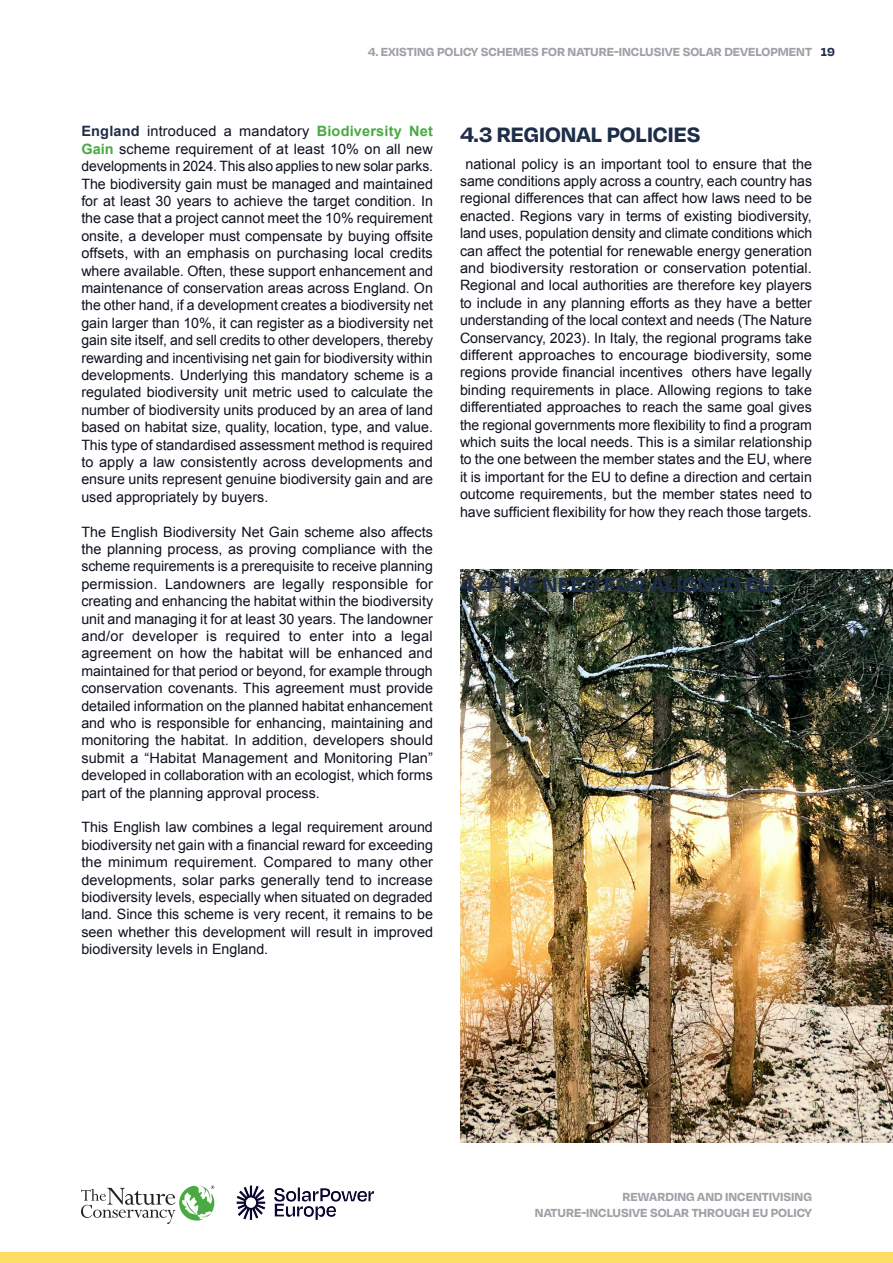
<style>
.page{position:relative;width:893px;height:1263px;background:#fff}
.page>*{position:absolute;margin:0;border:0;box-sizing:border-box;transform-origin:0 0}
.Report_H2{font:700 24px "Degular";color:#1e2d48}
.Report_Body{font:14.25px/17.4px "Arial";color:#0d121f;text-align:justify}
.t1{font:700 13.5px/16.2px "Degular";color:#9fa1a7;text-align:right}
.t2{font:700 13.5px "Degular";color:#1e2d48}
.s1{font-weight:700;color:#1e2d48}
.s2{font-weight:700;color:#49a942}
</style>
<div class="page">
<img style="left:460px;top:570px;width:433px;height:573px">
<svg style="left:81px;top:1185px;width:133px;height:39px"></svg>
<div style="left:0;top:1252px;width:893px;height:11px;background:#ffdc64"></div>
<img style="left:236px;top:1185px;width:138px;height:35px">
<p class="t1" style="left:368px;top:42px;width:445px">4. EXISTING POLICY SCHEMES FOR NATURE-INCLUSIVE SOLAR DEVELOPMENT</p>
<p class="t2" style="left:821px;top:43px;width:15px">19</p>
<p class="Report_Body" style="left:81px;top:123px;width:353px"><span class="s1">England</span> introduced a mandatory <span class="s2">Biodiversity Net Gain</span> scheme requirement of at least 10% on all new developments in 2024. This also applies to new solar parks.<br>The biodiversity gain must be managed and maintained for at least 30 years to achieve the target condition. In the case that a project cannot meet the 10% requirement onsite, a developer must compensate by buying offsite offsets, with an emphasis on purchasing local credits where available. Often, these support enhancement and maintenance of conservation areas across England. On the other hand, if a development creates a biodiversity net gain larger than 10%, it can register as a biodiversity net gain site itself, and sell credits to other developers, thereby rewarding and incentivising net gain for biodiversity within developments. Underlying this mandatory scheme is a regulated biodiversity unit metric used to calculate the number of biodiversity units produced by an area of land based on habitat size, quality, location, type, and value.<br>This type of standardised assessment method is required to apply a law consistently across developments and ensure units represent genuine biodiversity gain and are used appropriately by buyers.</p>
<p class="Report_Body" style="left:81px;top:523px;width:353px">The English Biodiversity Net Gain scheme also affects the planning process, as proving compliance with the scheme requirements is a prerequisite to receive planning permission. Landowners are legally responsible for creating and enhancing the habitat within the biodiversity unit and managing it for at least 30 years. The landowner and/or developer is required to enter into a legal agreement on how the habitat will be enhanced and maintained for that period or beyond, for example through conservation covenants. This agreement must provide detailed information on the planned habitat enhancement and who is responsible for enhancing, maintaining and monitoring the habitat. In addition, developers should submit a “Habitat Management and Monitoring Plan” developed in collaboration with an ecologist, which forms part of the planning approval process.</p>
<p class="Report_Body" style="left:81px;top:819px;width:353px">This English law combines a legal requirement around biodiversity net gain with a financial reward for exceeding the minimum requirement. Compared to many other developments, solar parks generally tend to increase biodiversity levels, especially when situated on degraded land. Since this scheme is very recent, it remains to be seen whether this development will result in improved biodiversity levels in England.</p>
<p class="Report_H2" style="left:460px;top:119px;width:242px">4.3 REGIONAL POLICIES</p>
<p class="Report_Body" style="left:460px;top:155px;width:354px;text-align:center">national policy is an important tool to ensure that the same conditions apply across a country, each country has regional differences that can affect how laws need to be enacted. Regions vary in terms of existing biodiversity, land uses, population density and climate conditions which can affect the potential for renewable energy generation and biodiversity restoration or conservation potential.<br>Regional and local authorities are therefore key players to include in any planning efforts as they have a better understanding of the local context and needs (The Nature Conservancy, 2023). In Italy, the regional programs take different approaches to encourage biodiversity, some regions provide financial incentives others have legally binding requirements in place. Allowing regions to take differentiated approaches to reach the same goal gives the regional governments more flexibility to find a program which suits the local needs. This is a similar relationship to the one between the member states and the EU, where it is important for the EU to define a direction and certain outcome requirements, but the member states need to have sufficient flexibility for how they reach those targets.</p>
<p class="Report_H2" style="left:460px;top:569px;width:316px">4.4 THE NEED FOR ALIGNED EU</p>
<p class="t1" style="left:535px;top:1188px;width:279px">REWARDING AND INCENTIVISING<br>NATURE-INCLUSIVE SOLAR THROUGH EU POLICY</p>
</div>
